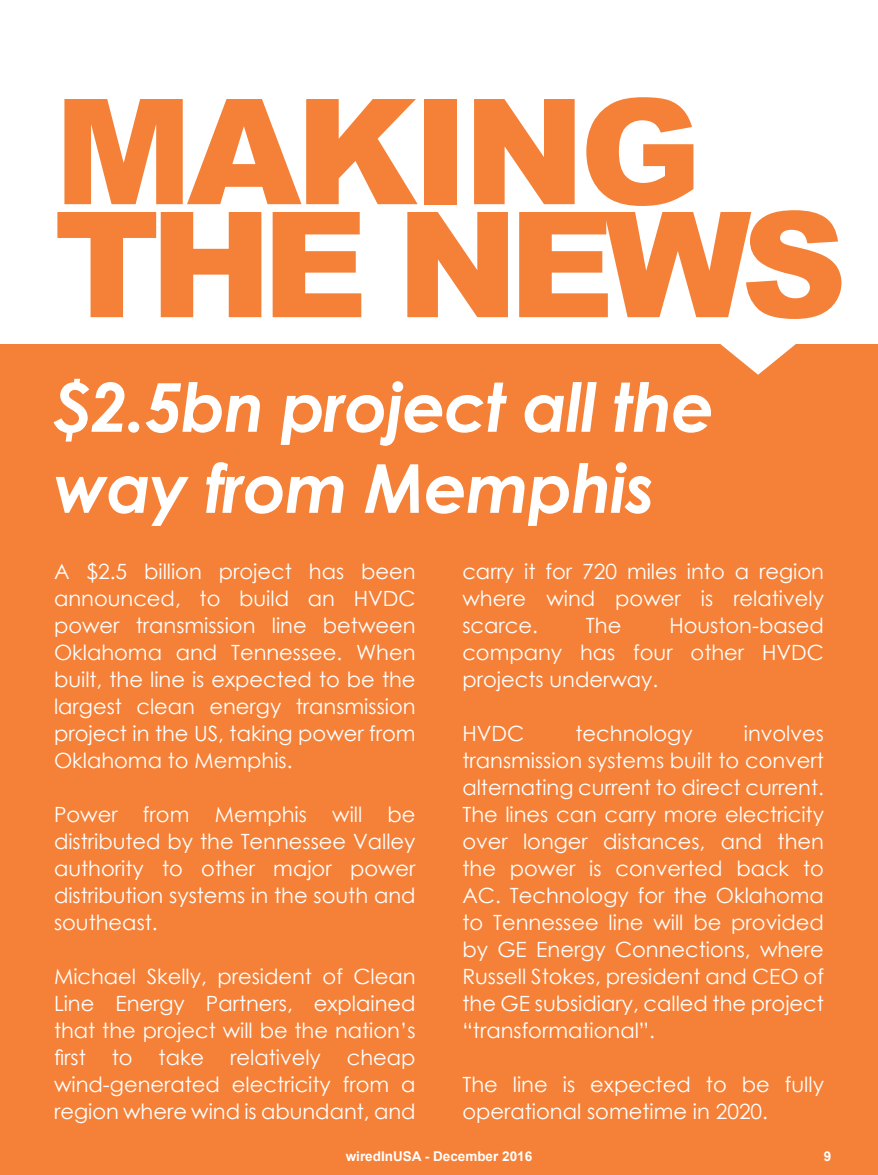
<style>
.page{position:relative;width:878px;height:1175px;background:#fff}
.page>*{position:absolute;margin:0;border:0;box-sizing:border-box;transform-origin:0 0}
.t1{font:900 146.85px/112.9px "Arial";letter-spacing:-.055em;color:#f58138}
.t2{font:italic 700 67.5px/81px "Century Gothic";letter-spacing:-.02em;color:#fff}
.t3{font:21px/27px "Century Gothic";color:#fff;text-align:justify}
.t4{font:700 13.5px "Arial";color:#fff}
</style>
<div class="page">
<div style="left:0;top:344px;width:878px;height:830px;background:#f58138"></div>
<svg style="left:720px;top:344px;width:76px;height:31px"></svg>
<h1 class="t1" style="left:54px;top:91px;width:794px">MAKING<br>THE NEWS</h1>
<h2 class="t2" style="left:54px;top:364px;width:662px">$2.5bn project all the way from Memphis</h2>
<p class="t3" style="left:54px;top:557px;width:363px">A $2.5 billion project has been announced, to build an HVDC power transmission line between Oklahoma and Tennessee. When built, the line is expected to be the largest clean energy transmission project in the US, taking power from Oklahoma to Memphis.</p>
<p class="t3" style="left:54px;top:800px;width:363px">Power from Memphis will be distributed by the Tennessee Valley authority to other major power distribution systems in the south and southeast.</p>
<p class="t3" style="left:54px;top:962px;width:363px">Michael Skelly, president of Clean Line Energy Partners, explained that the project will be the nation’s first to take relatively cheap wind-generated electricity from a region where wind is abundant, and</p>
<p class="t3" style="left:462px;top:557px;width:363px">carry it for 720 miles into a region where wind power is relatively scarce.</p>
<p class="t3" style="left:462px;top:611px;width:363px;text-indent:207px">Houston-based company has four other HVDC projects underway.</p>
<p class="t3" style="left:462px;top:719px;width:63px">HVDC</p>
<p class="t3" style="left:575px;top:719px;width:119px">technology</p>
<p class="t3" style="left:586px;top:611px;width:37px">The</p>
<p class="t3" style="left:462px;top:719px;width:363px;text-indent:281px">involves transmission systems built to convert alternating current to direct current.<br>The lines can carry more electricity over longer distances, and then the power is converted back to AC. Technology for the Oklahoma to Tennessee line will be provided by GE Energy Connections, where Russell Stokes, president and CEO of the GE subsidiary, called the project “transformational”.</p>
<p class="t3" style="left:462px;top:1070px;width:363px">The line is expected to be fully operational sometime in 2020.</p>
<p class="t4" style="left:346px;top:1147px;width:188px">wiredInUSA - December 2016</p>
<p class="t4" style="left:824px;top:1147px;width:9px">9</p>
</div>
